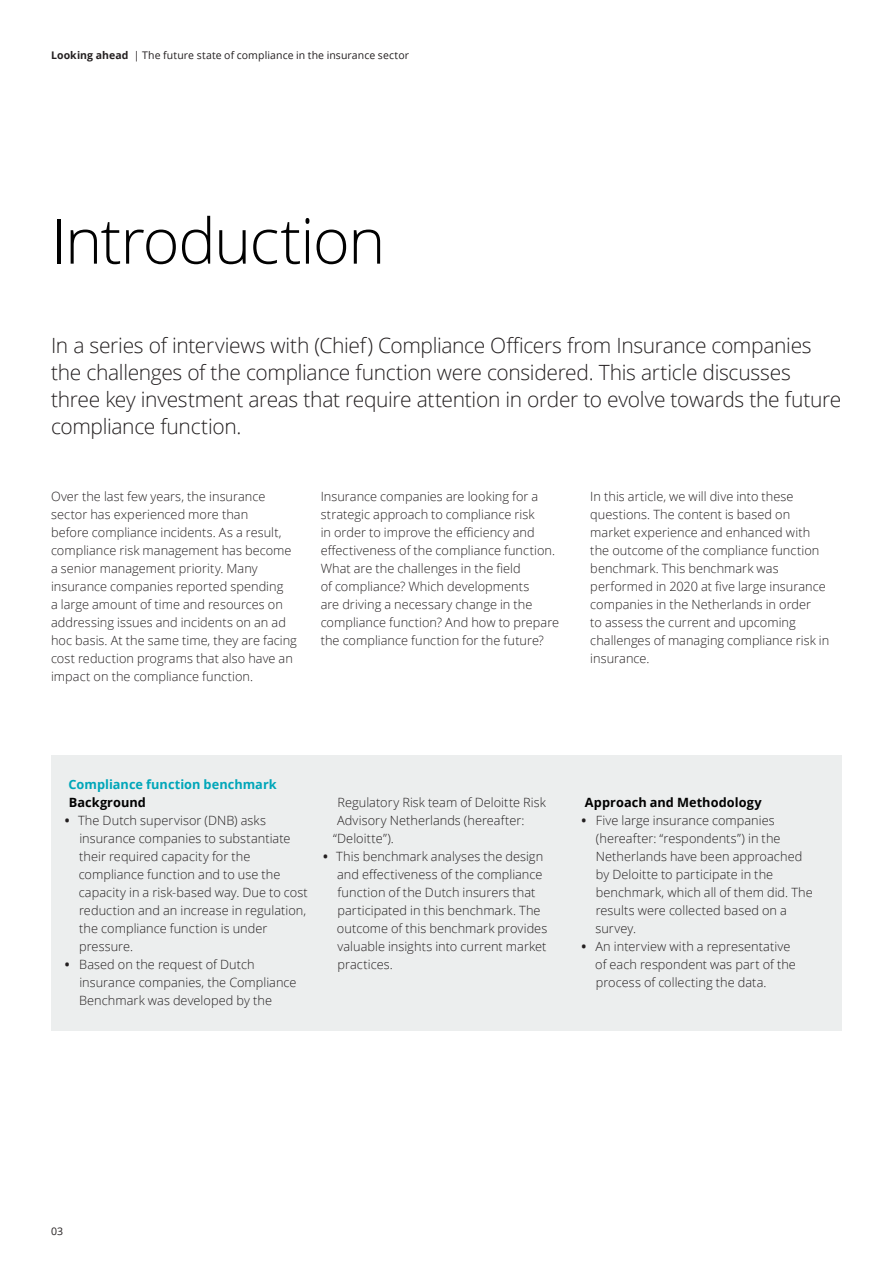
<style>
.page{position:relative;width:893px;height:1263px;background:#fff}
.page>*{position:absolute;margin:0;border:0;box-sizing:border-box;transform-origin:0 0}
.Story_heading_light{font:300 63px "Open Sans";letter-spacing:-.025em;color:#010101}
.Introduction__14_18p{font:300 21px/27px "Open Sans";letter-spacing:-.015em;color:#231f20}
.Body_copy__8_5_12pt{font:300 12.75px/18px "Open Sans";letter-spacing:.005em;color:#231f20}
.Subhead_B__8_5_12pt{font:700 12.75px "Open Sans";letter-spacing:.005em;color:#010101}
.Subhead_A__8_5_12pt{font:700 12.75px "Open Sans";color:#00a6b9}
.t1{font:10.5px "Open Sans";letter-spacing:.01em;color:#231f20}
.s1{font-weight:700}
</style>
<div class="page">
<div style="left:51px;top:755px;width:791px;height:275px;background:#eceeee"></div>
<p class="t1" style="left:51px;top:48px;width:360px"><span class="s1">Looking ahead</span> | The future state of compliance in the insurance sector</p>
<p class="Story_heading_light" style="left:51px;top:198px;width:336px">Introduction</p>
<p class="Introduction__14_18p" style="left:51px;top:332px;width:792px">In a series of interviews with (Chief) Compliance Officers from Insurance companies the challenges of the compliance function were considered. This article discusses three key investment areas that require attention in order to evolve towards the future compliance function.</p>
<p class="Body_copy__8_5_12pt" style="left:51px;top:487px;width:247px">Over the last few years, the insurance sector has experienced more than<br>before compliance incidents. As a result, compliance risk management has become a senior management priority. Many insurance companies reported spending<br>a large amount of time and resources on addressing issues and incidents on an ad hoc basis. At the same time, they are facing cost reduction programs that also have an impact on the compliance function.</p>
<p class="Body_copy__8_5_12pt" style="left:321px;top:487px;width:240px">Insurance companies are looking for a strategic approach to compliance risk<br>in order to improve the efficiency and effectiveness of the compliance function.<br>What are the challenges in the field<br>of compliance? Which developments<br>are driving a necessary change in the compliance function? And how to prepare the compliance function for the future?</p>
<p class="Body_copy__8_5_12pt" style="left:590px;top:487px;width:240px">In this article, we will dive into these questions. The content is based on market experience and enhanced with the outcome of the compliance function benchmark. This benchmark was performed in 2020 at five large insurance companies in the Netherlands in order<br>to assess the current and upcoming challenges of managing compliance risk in insurance.</p>
<p class="Subhead_A__8_5_12pt" style="left:68px;top:775px;width:210px">Compliance function benchmark</p>
<p class="Subhead_B__8_5_12pt" style="left:69px;top:793px;width:79px">Background</p>
<p class="Body_copy__8_5_12pt" style="left:79px;top:811px;width:231px;text-indent:-14px"><span class="s1">•</span> The Dutch supervisor (DNB) asks insurance companies to substantiate their required capacity for the compliance function and to use the capacity in a risk-based way. Due to cost reduction and an increase in regulation, the compliance function is under pressure.</p>
<p class="Body_copy__8_5_12pt" style="left:79px;top:955px;width:219px;text-indent:-14px"><span class="s1">•</span> Based on the request of Dutch insurance companies, the Compliance<br>Benchmark was developed by the</p>
<p class="Body_copy__8_5_12pt" style="left:337px;top:793px;width:210px">Regulatory Risk team of Deloitte Risk</p>
<p class="Body_copy__8_5_12pt" style="left:337px;top:811px;width:189px">Advisory Netherlands (hereafter:</p>
<p class="Body_copy__8_5_12pt" style="left:333px;top:829px;width:62px">“Deloitte”).</p>
<p class="Body_copy__8_5_12pt" style="left:337px;top:847px;width:212px;text-indent:-14px"><span class="s1">•</span> This benchmark analyses the design and effectiveness of the compliance function of the Dutch insurers that participated in this benchmark. The outcome of this benchmark provides valuable insights into current market practices.</p>
<p class="Subhead_B__8_5_12pt" style="left:585px;top:793px;width:178px">Approach and Methodology</p>
<p class="Body_copy__8_5_12pt" style="left:595px;top:811px;width:219px;text-indent:-14px"><span class="s1">•</span> Five large insurance companies (hereafter: “respondents”) in the<br>Netherlands have been approached by Deloitte to participate in the benchmark, which all of them did. The results were collected based on a survey.</p>
<p class="Body_copy__8_5_12pt" style="left:595px;top:937px;width:202px;text-indent:-14px"><span class="s1">•</span> An interview with a representative of each respondent was part of the process of collecting the data.</p>
<p class="t1" style="left:51px;top:1224px;width:14px">03</p>
</div>
